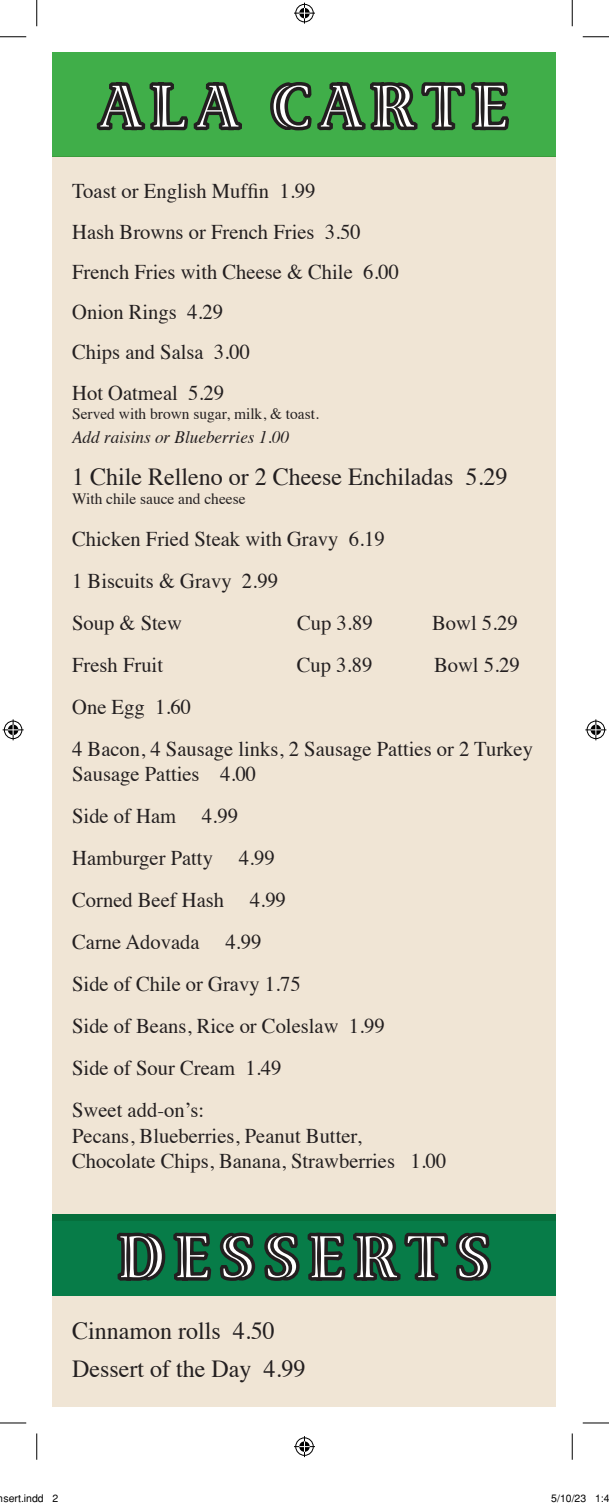
<style>
.page{position:relative;width:609px;height:1507px;background:#fff}
.page>*{position:absolute;margin:0;border:0;box-sizing:border-box;transform-origin:0 0}
.t1{font:59.5px "Viva Std";letter-spacing:.2em;color:#fff}
.t2{font:24.5px/38.5px "Times";color:#231f20}
.t3{font:21px/42px "Times";color:#231f20}
.t4{font:italic 17.5px "Times";color:#231f20}
.t5{font:15.75px "Times";color:#231f20}
.t6{font:10.5px "Helvetica";color:#000}
</style>
<div class="page">
<div style="left:52px;top:1214px;width:504px;height:82px;background:#077c48"></div>
<svg style="left:117px;top:1232px;width:375px;height:49px"></svg>
<div style="left:52px;top:52px;width:504px;height:105px;background:#40ae49"></div>
<svg style="left:99px;top:82px;width:143px;height:49px"></svg>
<div style="left:52px;top:156px;width:504px;height:1065px;background:#f0e5d5"></div>
<div style="left:52px;top:1289px;width:504px;height:118px;background:#f0e5d5"></div>
<svg style="left:0;top:36px;width:26px;height:1px"></svg>
<svg style="left:583px;top:36px;width:26px;height:1px"></svg>
<svg style="left:0;top:1422px;width:26px;height:1px"></svg>
<svg style="left:583px;top:1422px;width:26px;height:1px"></svg>
<svg style="left:36px;top:0;width:1px;height:26px"></svg>
<svg style="left:36px;top:1433px;width:1px;height:27px"></svg>
<svg style="left:572px;top:0;width:1px;height:26px"></svg>
<svg style="left:572px;top:1433px;width:1px;height:27px"></svg>
<svg style="left:270px;top:3px;width:239px;height:128px"></svg>
<svg style="left:294px;top:1436px;width:21px;height:21px"></svg>
<svg style="left:3px;top:719px;width:21px;height:21px"></svg>
<svg style="left:585px;top:719px;width:21px;height:21px"></svg>
<h1 class="t1" style="left:102px;top:76px;width:407px">ALA CARTE</h1>
<p class="t3" style="left:72px;top:169px;width:328px;line-height:40.2px">Toast or English Muffin 1.99<br>Hash Browns or French Fries 3.50<br>French Fries with Cheese &amp; Chile 6.00<br>Onion Rings 4.29<br>Chips and Salsa 3.00<br>Hot Oatmeal 5.29</p>
<p class="t5" style="left:72px;top:399px;width:248px">Served with brown sugar, milk, &amp; toast.</p>
<p class="t4" style="left:72px;top:422px;width:218px">Add raisins or Blueberries 1.00</p>
<p class="t2" style="left:72px;top:455px;width:437px">1 Chile Relleno or 2 Cheese Enchiladas 5.29</p>
<p class="t5" style="left:72px;top:484px;width:175px">With chile sauce and cheese</p>
<p class="t3" style="left:72px;top:516px;width:314px">Chicken Fried Steak with Gravy 6.19<br>1 Biscuits &amp; Gravy 2.99<br>Soup &amp; Stew</p>
<p class="t3" style="left:297px;top:600px;width:77px">Cup 3.89</p>
<p class="t3" style="left:432px;top:600px;width:87px">Bowl 5.29</p>
<p class="t3" style="left:72px;top:642px;width:92px">Fresh Fruit</p>
<p class="t3" style="left:297px;top:642px;width:77px">Cup 3.89</p>
<p class="t3" style="left:434px;top:642px;width:87px">Bowl 5.29</p>
<p class="t3" style="left:72px;top:684px;width:462px">One Egg 1.60<br>4 Bacon, 4 Sausage links, 2 Sausage Patties or 2 Turkey</p>
<p class="t3" style="left:72px;top:751px;width:314px">Sausage Patties 4.00<br>Side of Ham 4.99<br>Hamburger Patty 4.99<br>Corned Beef Hash 4.99<br>Carne Adovada 4.99<br>Side of Chile or Gravy 1.75<br>Side of Beans, Rice or Coleslaw 1.99<br>Side of Sour Cream 1.49<br>Sweet add-on’s:</p>
<p class="t3" style="left:72px;top:1121px;width:376px;line-height:25.2px">Pecans, Blueberries, Peanut Butter,<br>Chocolate Chips, Banana, Strawberries 1.00</p>
<h1 class="t1" style="left:119px;top:1226px;width:372px">DESSERTS</h1>
<p class="t2" style="left:72px;top:1309px;width:235px">Cinnamon rolls 4.50<br>Dessert of the Day 4.99</p>
<p class="t6" style="left:-2px;top:1492px;width:62px">nsert.indd 2</p>
<p class="t6" style="left:551px;top:1492px;width:60px">5/10/23 1:4</p>
</div>
